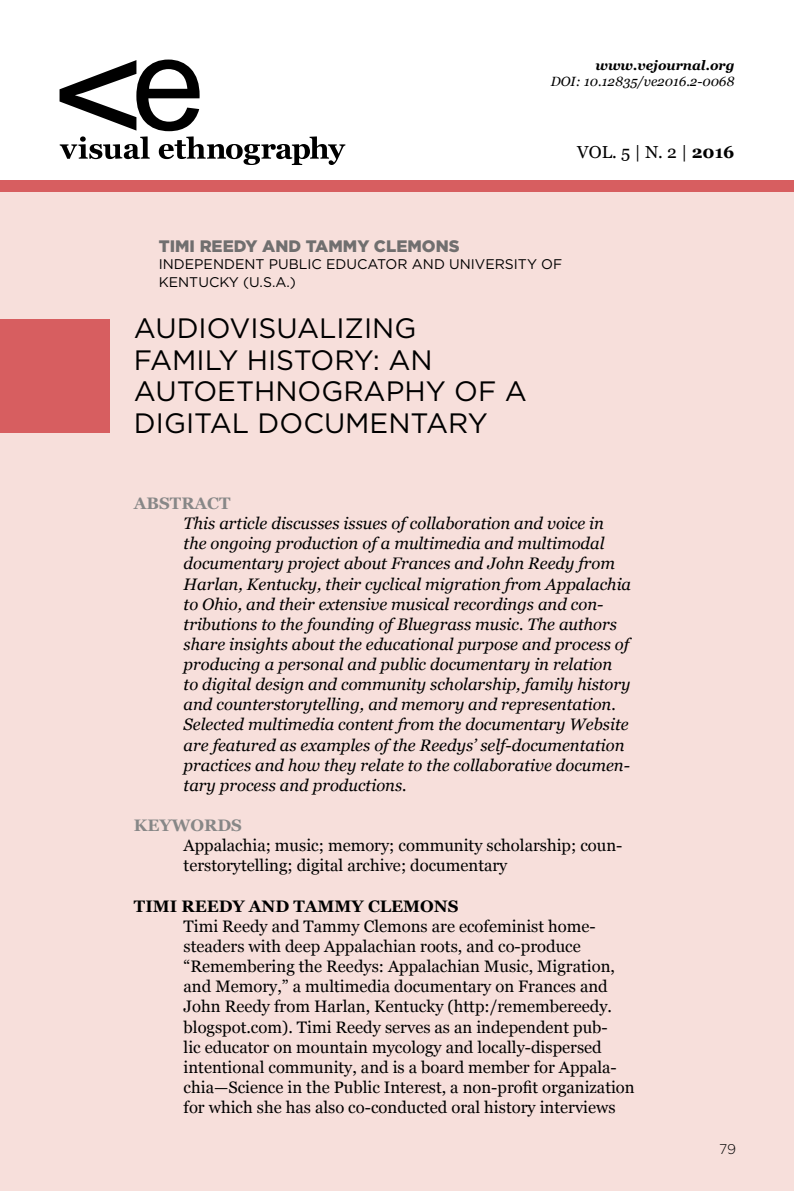
<style>
.page{position:relative;width:794px;height:1191px;background:#fff}
.page>*{position:absolute;margin:0;border:0;box-sizing:border-box;transform-origin:0 0}
.t1{font:28px/31.5px "Gotham HTF";color:#000}
.t2{font:17.32px "Georgia";color:#000}
.t3{font:italic 16.62px/20.1px "Georgia";color:#000}
.t4{font:16.62px/20.1px "Georgia";color:#000}
.t5{font:900 16.62px "Gotham";color:#706f6f}
.t6{font:700 16.62px "Georgia";color:#000}
.t7{font:700 16.62px "Georgia";color:#878787}
.t8{font:14px/17.5px "Gotham HTF";color:#000}
.t9{font:300 14px "Gotham";color:#000}
.t10{font:italic 13.47px "Georgia";color:#000}
.t11{font:italic 700 13.47px "Georgia";color:#000}
.s1{font-weight:700}
</style>
<div class="page">
<div style="left:0;top:187px;width:794px;height:1004px;background:#f7dfdb"></div>
<div style="left:0;top:180px;width:794px;height:11px;background:#d75e60"></div>
<svg style="left:60px;top:60px;width:285px;height:105px"></svg>
<div style="left:0;top:318px;width:109px;height:114px;background:#d75e60"></div>
<p class="t11" style="left:595px;top:56px;width:140px">www.vejournal.org</p>
<p class="t10" style="left:551px;top:73px;width:185px">DOI: 10.12835/ve2016.2-0068</p>
<p class="t2" style="left:577px;top:142px;width:159px">VOL. 5 | N. 2 | <span class="s1">2016</span></p>
<p class="t5" style="left:159px;top:234px;width:302px">TIMI REEDY AND TAMMY CLEMONS</p>
<p class="t8" style="left:159px;top:255px;width:405px">INDEPENDENT PUBLIC EDUCATOR AND UNIVERSITY OF<br>KENTUCKY (U.S.A.)</p>
<h1 class="t1" style="left:134px;top:312px;width:394px">AUDIOVISUALIZING<br>FAMILY HISTORY: AN<br>AUTOETHNOGRAPHY OF A<br>DIGITAL DOCUMENTARY</h1>
<p class="t7" style="left:134px;top:492px;width:98px">ABSTRACT</p>
<p class="t3" style="left:184px;top:513px;width:449px">This article discusses issues of collaboration and voice in the ongoing production of a multimedia and multimodal documentary project about Frances and John Reedy from Harlan, Kentucky, their cyclical migration from Appalachia to Ohio, and their extensive musical recordings and con&shy;tributions to the founding of Bluegrass music. The authors share insights about the educational purpose and process of producing a personal and public documentary in relation to digital design and community scholarship, family history and counterstorytelling, and memory and representation.<br>Selected multimedia content from the documentary Website are featured as examples of the Reedys’ self-documentation practices and how they relate to the collaborative documen&shy;tary process and productions.</p>
<p class="t7" style="left:134px;top:814px;width:109px">KEYWORDS</p>
<p class="t4" style="left:184px;top:836px;width:440px">Appalachia; music; memory; community scholarship; coun&shy;terstorytelling; digital archive; documentary</p>
<p class="t6" style="left:134px;top:895px;width:326px">TIMI REEDY AND TAMMY CLEMONS</p>
<p class="t4" style="left:184px;top:916px;width:452px">Timi Reedy and Tammy Clemons are ecofeminist home&shy;steaders with deep Appalachian roots, and co-produce “Remembering the Reedys: Appalachian Music, Migration, and Memory,” a multimedia documentary on Frances and John Reedy from Harlan, Kentucky (http:/remembereedy. blogspot.com). Timi Reedy serves as an independent pub-<br>lic educator on mountain mycology and locally-dispersed intentional community, and is a board member for Appala&shy;chia—Science in the Public Interest, a non-profit organization for which she has also co-conducted oral history interviews</p>
<p class="t9" style="left:719px;top:1140px;width:18px">79</p>
</div>
